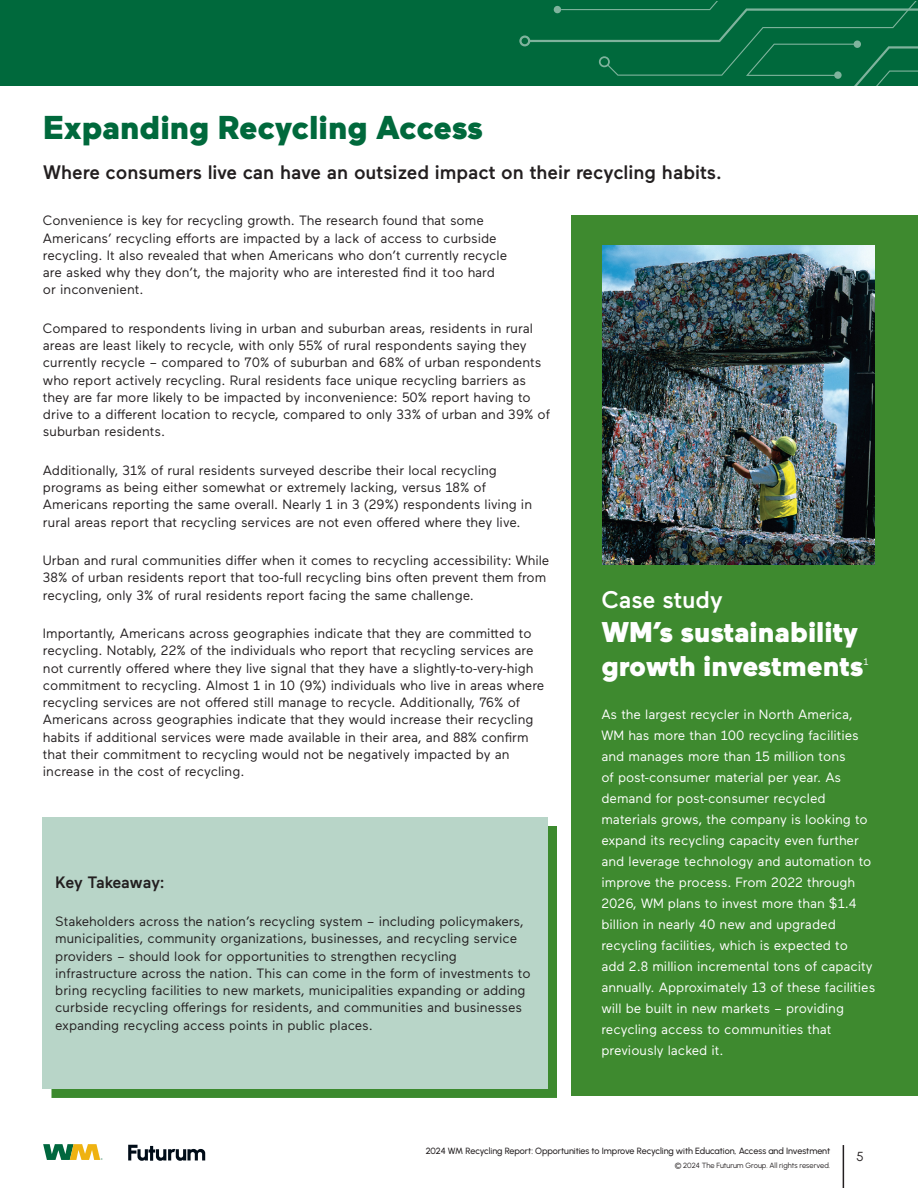
<style>
.page{position:relative;width:918px;height:1188px;background:#fff}
.page>*{position:absolute;margin:0;border:0;box-sizing:border-box;transform-origin:0 0}
.t1{font:900 33px "Maax";color:#00693c}
.t2{font:900 28.5px/34.2px "Maax";color:#fff}
.t3{font:500 24px "Maax";color:#fff}
.t4{font:500 19.5px "Maax";color:#231f20}
.t5{font:500 16.5px "Maax";letter-spacing:-.015em;color:#231f20}
.t6{font:13.5px/17.2px "Maax";color:#231f20}
.t7{font:13.5px/21px "Maax";color:#fff}
.t8{font:13.05px "Urbanist";color:#231f20}
.t9{font:9.6px "Maax";color:#fff}
.t10{font:500 9px "Urbanist";letter-spacing:-.005em;color:#231f20}
.t11{font:7.5px "Urbanist";color:#231f20}
</style>
<div class="page">
<div style="left:0;top:0;width:918px;height:85px;background:#00693c"></div>
<svg style="left:519px;top:2px;width:399px;height:84px"></svg>
<svg style="left:43px;top:1144px;width:59px;height:16px"></svg>
<svg style="left:128px;top:1145px;width:77px;height:16px"></svg>
<hr style="left:843px;top:1145px;width:1px;height:43px;background:#231f20">
<div style="left:572px;top:215px;width:346px;height:881px;background:#3e8a2f"></div>
<img style="left:602px;top:246px;width:273px;height:319px">
<div style="left:51px;top:826px;width:506px;height:271px;background:#3c8a2e"></div>
<div style="left:43px;top:817px;width:505px;height:271px;background:#b8d5c8"></div>
<p class="t1" style="left:43px;top:105px;width:441px">Expanding Recycling Access</p>
<p class="t4" style="left:43px;top:160px;width:680px">Where consumers live can have an outsized impact on their recycling habits.</p>
<p class="t6" style="left:43px;top:211px;width:466px">Convenience is key for recycling growth. The research found that some Americans’ recycling efforts are impacted by a lack of access to curbside recycling. It also revealed that when Americans who don’t currently recycle are asked why they don’t, the majority who are interested find it too hard or inconvenient.</p>
<p class="t6" style="left:43px;top:319px;width:509px">Compared to respondents living in urban and suburban areas, residents in rural areas are least likely to recycle, with only 55% of rural respondents saying they currently recycle – compared to 70% of suburban and 68% of urban respondents who report actively recycling. Rural residents face unique recycling barriers as they are far more likely to be impacted by inconvenience: 50% report having to drive to a different location to recycle, compared to only 33% of urban and 39% of suburban residents.</p>
<p class="t6" style="left:43px;top:461px;width:491px">Additionally, 31% of rural residents surveyed describe their local recycling programs as being either somewhat or extremely lacking, versus 18% of Americans reporting the same overall. Nearly 1 in 3 (29%) respondents living in rural areas report that recycling services are not even offered where they live.</p>
<p class="t6" style="left:43px;top:551px;width:508px">Urban and rural communities differ when it comes to recycling accessibility: While<br>38% of urban residents report that too-full recycling bins often prevent them from recycling, only 3% of rural residents report facing the same challenge.</p>
<p class="t6" style="left:43px;top:624px;width:503px">Importantly, Americans across geographies indicate that they are committed to recycling. Notably, 22% of the individuals who report that recycling services are not currently offered where they live signal that they have a slightly-to-very-high commitment to recycling. Almost 1 in 10 (9%) individuals who live in areas where recycling services are not offered still manage to recycle. Additionally, 76% of Americans across geographies indicate that they would increase their recycling habits if additional services were made available in their area, and 88% confirm that their commitment to recycling would not be negatively impacted by an increase in the cost of recycling.</p>
<p class="t3" style="left:601px;top:584px;width:123px">Case study</p>
<p class="t2" style="left:601px;top:614px;width:264px">WM’s sustainability growth investments</p>
<p class="t9" style="left:864px;top:655px;width:7px">1</p>
<p class="t7" style="left:601px;top:703px;width:275px">As the largest recycler in North America, WM has more than 100 recycling facilities and manages more than 15 million tons<br>of post-consumer material per year. As demand for post-consumer recycled materials grows, the company is looking to expand its recycling capacity even further and leverage technology and automation to improve the process. From 2022 through 2026, WM plans to invest more than $1.4 billion in nearly 40 new and upgraded recycling facilities, which is expected to<br>add 2.8 million incremental tons of capacity annually. Approximately 13 of these facilities will be built in new markets – providing recycling access to communities that previously lacked it.</p>
<p class="t5" style="left:55px;top:871px;width:111px">Key Takeaway:</p>
<p class="t6" style="left:55px;top:912px;width:477px">Stakeholders across the nation’s recycling system – including policymakers, municipalities, community organizations, businesses, and recycling service providers – should look for opportunities to strengthen recycling infrastructure across the nation. This can come in the form of investments to bring recycling facilities to new markets, municipalities expanding or adding curbside recycling offerings for residents, and communities and businesses expanding recycling access points in public places.</p>
<p class="t10" style="left:426px;top:1144px;width:406px">2024 WM Recycling Report: Opportunities to Improve Recycling with Education, Access and Investment</p>
<p class="t11" style="left:675px;top:1160px;width:157px">© 2024 The Futurum Group. All rights reserved.</p>
<p class="t8" style="left:856px;top:1148px;width:9px">5</p>
</div>
